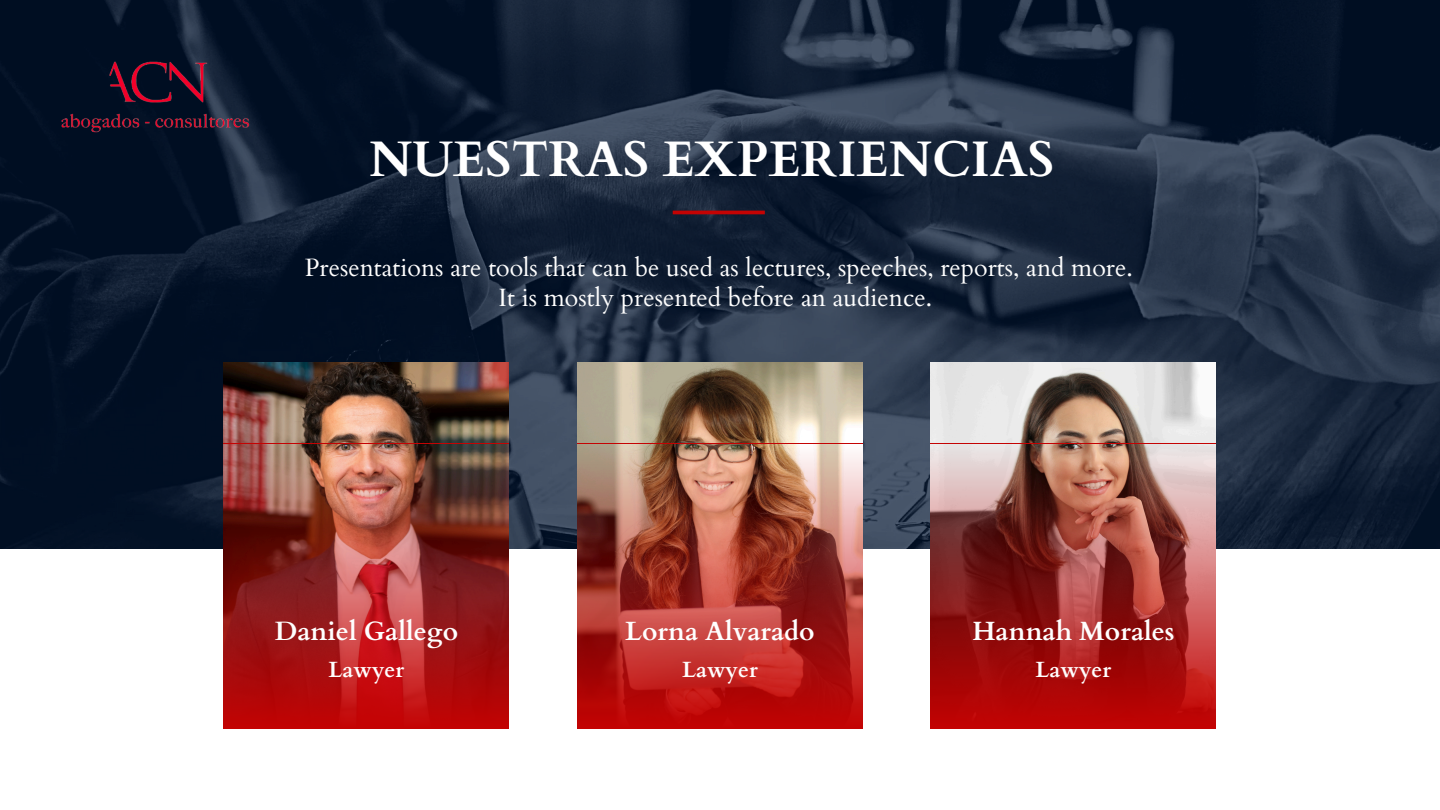
<style>
.page{position:relative;width:1440px;height:810px;background:#fff}
.page>*{position:absolute;margin:0;border:0;box-sizing:border-box;transform-origin:0 0}
.t1{font:700 50px "Cardo";color:#fff}
.t2{font:700 26.4px "Cardo";color:#fff}
.t3{font:25px/30.8px "Cardo";color:#fff;text-align:center}
.t4{font:700 22px "Cardo";color:#fff}
</style>
<div class="page">
<img style="left:0;top:0;width:1440px;height:549px">
<img style="left:224px;top:363px;width:285px;height:81px">
<img style="left:577px;top:363px;width:285px;height:81px">
<img style="left:931px;top:363px;width:285px;height:81px">
<img style="left:224px;top:444px;width:285px;height:285px">
<img style="left:577px;top:444px;width:285px;height:285px">
<img style="left:931px;top:444px;width:285px;height:285px">
<hr style="left:673px;top:211px;width:92px;height:3px;background:#c40303">
<img style="left:29px;top:26px;width:249px;height:136px">
<p class="t1" style="left:369px;top:127px;width:687px">NUESTRAS EXPERIENCIAS</p>
<h2 class="t3" style="left:305px;top:252px;width:829px">Presentations are tools that can be used as lectures, speeches, reports, and more.<br>It is mostly presented before an audience.</h2>
<p class="t2" style="left:275px;top:614px;width:185px">Daniel Gallego</p>
<p class="t2" style="left:625px;top:614px;width:191px">Lorna Alvarado</p>
<h1 class="t2" style="left:972px;top:614px;width:204px">Hannah Morales</h1>
<p class="t4" style="left:329px;top:656px;width:77px">Lawyer</p>
<h3 class="t4" style="left:682px;top:656px;width:77px">Lawyer</h3>
<p class="t4" style="left:1036px;top:656px;width:77px">Lawyer</p>
</div>
